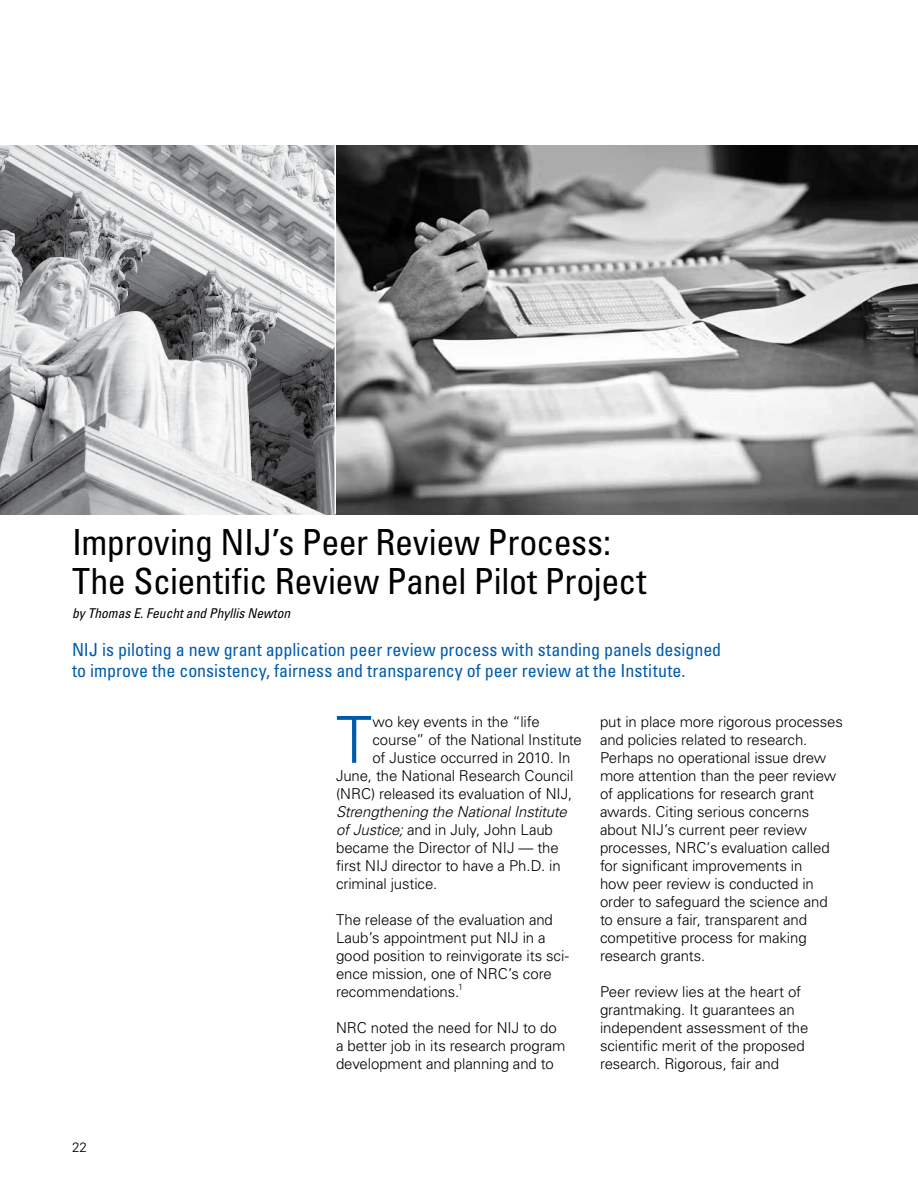
<style>
.page{position:relative;width:918px;height:1188px;background:#fff}
.page>*{position:absolute;margin:0;border:0;box-sizing:border-box;transform-origin:0 0}
.t1{font:300 64.8px "Univers LT Std";color:#005cab}
.t2{font:condensed 36px/39px "Univers LT Std";letter-spacing:-.01em;color:#000}
.t3{font:condensed 18px/21px "Univers LT Std";color:#005cab}
.t4{font:300 15px/18px "Univers LT Std";letter-spacing:-.01em;color:#000}
.t5{font:italic condensed 13.5px "Univers LT Std";color:#000}
.t6{font:300 13.5px "Univers LT Std";color:#000}
.t7{font:300 9px "Univers LT Std";color:#000}
.s1{font-style:italic}
</style>
<div class="page">
<img style="left:0;top:145px;width:334px;height:369px">
<svg style="left:336px;top:145px;width:582px;height:369px;background:#929292"></svg>
<h2 class="t2" style="left:72px;top:522px;width:576px">Improving NIJ’s Peer Review Process:<br>The Scientific Review Panel Pilot Project</h2>
<p class="t5" style="left:72px;top:605px;width:220px">by Thomas E. Feucht and Phyllis Newton</p>
<p class="t3" style="left:72px;top:638px;width:651px">NIJ is piloting a new grant application peer review process with standing panels designed to improve the consistency, fairness and transparency of peer review at the Institute.</p>
<p class="t6" style="left:72px;top:1139px;width:17px">22</p>
<h1 class="t1" style="left:336px;top:701px;width:38px">T</h1>
<p class="t4" style="left:372px;top:713px;width:169px">wo key events in the “life</p>
<p class="t4" style="left:372px;top:731px;width:211px">course” of the National Institute</p>
<p class="t4" style="left:372px;top:749px;width:199px">of Justice occurred in 2010. In</p>
<p class="t4" style="left:336px;top:767px;width:239px">June, the National Research Council</p>
<p class="t4" style="left:336px;top:785px;width:238px">(NRC) released its evaluation of NIJ,</p>
<p class="t4" style="left:336px;top:803px;width:232px"><span class="s1">Strengthening the National Institute of Justice;</span> and in July, John Laub became the Director of NIJ — the first NIJ director to have a Ph.D. in criminal justice.</p>
<p class="t4" style="left:336px;top:911px;width:234px">The release of the evaluation and<br>Laub’s appointment put NIJ in a good position to reinvigorate its sci&shy;ence mission, one of NRC’s core recommendations.</p>
<p class="t7" style="left:458px;top:981px;width:7px">1</p>
<p class="t4" style="left:336px;top:1019px;width:231px">NRC noted the need for NIJ to do a better job in its research program development and planning and to</p>
<p class="t4" style="left:600px;top:713px;width:245px">put in place more rigorous processes and policies related to research.<br>Perhaps no operational issue drew more attention than the peer review of applications for research grant awards. Citing serious concerns about NIJ’s current peer review processes, NRC’s evaluation called for significant improvements in<br>how peer review is conducted in order to safeguard the science and to ensure a fair, transparent and competitive process for making research grants.</p>
<p class="t4" style="left:600px;top:983px;width:210px">Peer review lies at the heart of grantmaking. It guarantees an independent assessment of the scientific merit of the proposed research. Rigorous, fair and</p>
</div>
